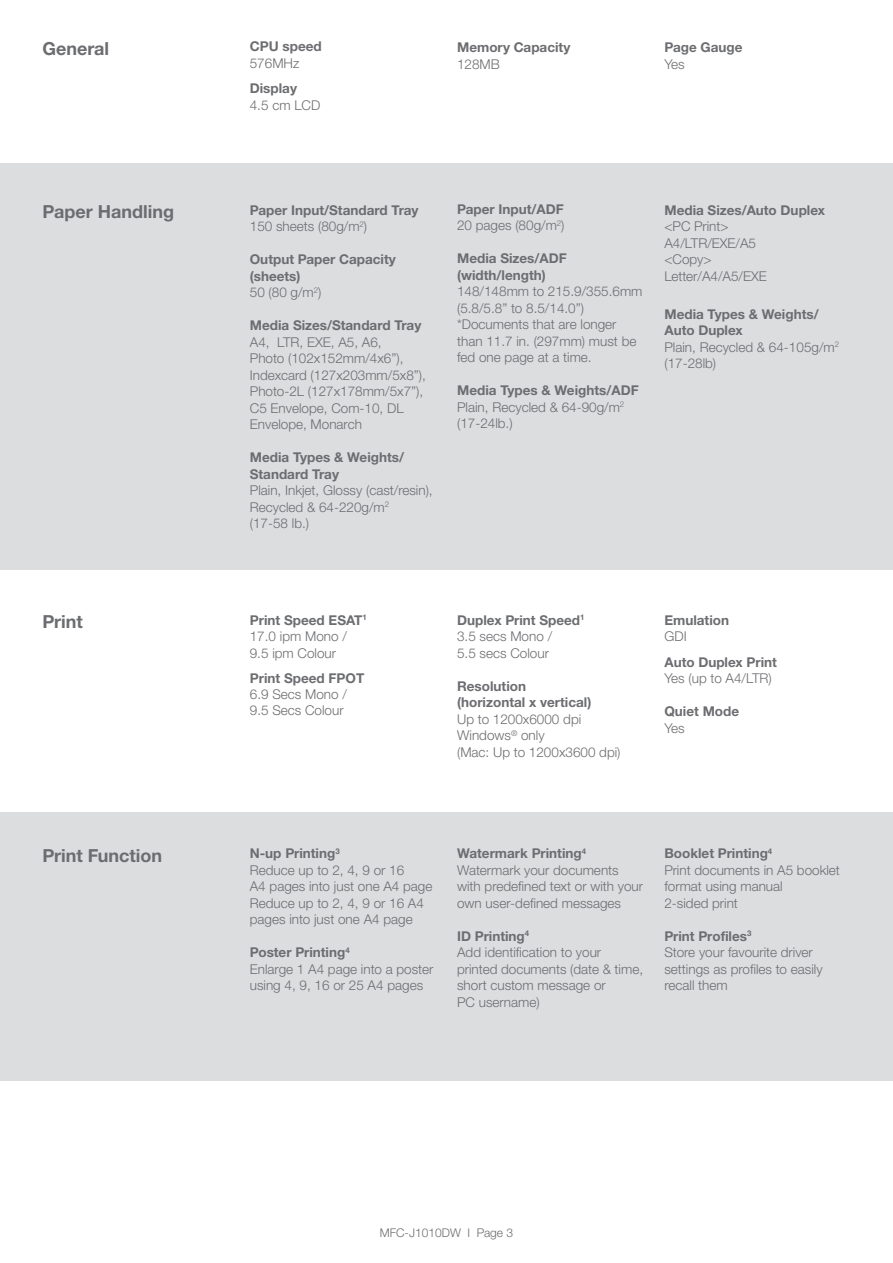
<style>
.page{position:relative;width:893px;height:1263px;background:#fff}
.page>*{position:absolute;margin:0;border:0;box-sizing:border-box;transform-origin:0 0}
.t1{font:700 18px "Helvetica Neue LTW1 G";color:#6c6d70}
.t2{font:300 13.5px/16.5px "Helvetica Neue LTW1 G";color:#6c6d70}
.t3{font:700 13.5px/16.5px "Helvetica Neue LTW1 G";color:#6c6d70}
.t4{font:300 12px "Helvetica Neue LTW1 G";color:#6c6d70}
.s1{font-weight:300}
.s2{font-weight:700}
</style>
<div class="page">
<div style="left:0;top:163px;width:893px;height:407px;background:#dcdddf"></div>
<div style="left:0;top:812px;width:893px;height:268px;background:#dcdddf"></div>
<h1 class="t1" style="left:43px;top:38px;width:68px">General</h1>
<p class="t3" style="left:250px;top:38px;width:74px">CPU speed</p>
<p class="t2" style="left:250px;top:54px;width:51px">576MHz</p>
<p class="t3" style="left:250px;top:80px;width:49px">Display</p>
<p class="t2" style="left:250px;top:96px;width:72px">4.5 cm LCD</p>
<p class="t3" style="left:457px;top:39px;width:115px">Memory Capacity</p>
<p class="t2" style="left:457px;top:56px;width:44px">128MB</p>
<p class="t3" style="left:664px;top:39px;width:80px">Page Gauge</p>
<p class="t2" style="left:664px;top:56px;width:22px">Yes</p>
<h1 class="t1" style="left:43px;top:200px;width:133px">Paper Handling</h1>
<p class="t3" style="left:250px;top:202px;width:170px">Paper Input/Standard Tray<br><span class="s1">150 sheets (80g/m</span><sup>2</sup><span class="s1">)</span></p>
<p class="t3" style="left:250px;top:251px;width:148px">Output Paper Capacity (sheets)<br><span class="s1">50 (80 g/m</span><sup>2</sup><span class="s1">)</span></p>
<p class="t3" style="left:250px;top:317px;width:173px">Media Sizes/Standard Tray</p>
<p class="t2" style="left:250px;top:334px;width:178px">A4, LTR, EXE, A5, A6,<br>Photo (102x152mm/4x6”),<br>Indexcard (127x203mm/5x8”),<br>Photo-2L (127x178mm/5x7”),<br>C5 Envelope, Com-10, DL<br>Envelope, Monarch</p>
<p class="t3" style="left:250px;top:449px;width:156px">Media Types &amp; Weights/<br>Standard Tray</p>
<p class="t2" style="left:250px;top:482px;width:184px">Plain, Inkjet, Glossy (cast/resin),<br>Recycled &amp; 64-220g/m<sup>2<br></sup>(17-58 lb.)</p>
<p class="t3" style="left:457px;top:201px;width:109px">Paper Input/ADF<br><span class="s1">20 pages (80g/m</span><sup>2</sup><span class="s1">)</span></p>
<p class="t3" style="left:457px;top:250px;width:111px">Media Sizes/ADF (width/length)</p>
<p class="t2" style="left:457px;top:283px;width:187px">148/148mm to 215.9/355.6mm (5.8/5.8” to 8.5/14.0”) *Documents that are longer than 11.7 in. (297mm) must be fed one page at a time.</p>
<p class="t2" style="left:457px;top:382px;width:183px"><span class="s2">Media Types &amp; Weights/ADF<br></span>Plain, Recycled &amp; 64-90g/m<sup>2 </sup>(17-24lb.)</p>
<p class="t3" style="left:664px;top:202px;width:162px">Media Sizes/Auto Duplex</p>
<p class="t2" style="left:664px;top:218px;width:104px">&lt;PC Print&gt;<br>A4/LTR/EXE/A5 &lt;Copy&gt;<br>Letter/A4/A5/EXE</p>
<p class="t2" style="left:664px;top:306px;width:176px"><span class="s2">Media Types &amp; Weights/<br>Auto Duplex<br></span>Plain, Recycled &amp; 64-105g/m<sup>2 </sup>(17-28lb)</p>
<h1 class="t1" style="left:43px;top:611px;width:42px">Print</h1>
<p class="t2" style="left:250px;top:612px;width:118px"><span class="s2">Print Speed ESAT</span><sup>1<br></sup>17.0 ipm Mono /<br>9.5 ipm Colour</p>
<p class="t3" style="left:250px;top:670px;width:116px">Print Speed FPOT</p>
<p class="t2" style="left:250px;top:686px;width:99px;line-height:15.9px">6.9 Secs Mono /<br>9.5 Secs Colour</p>
<p class="t2" style="left:457px;top:612px;width:129px"><span class="s2">Duplex Print Speed</span><sup>1<br></sup>3.5 secs Mono /<br>5.5 secs Colour</p>
<p class="t3" style="left:457px;top:678px;width:136px">Resolution (horizontal x vertical)</p>
<p class="t2" style="left:457px;top:710px;width:165px">Up to 1200x6000 dpi<br>Windows<sup>®</sup> only<br>(Mac: Up to 1200x3600 dpi)</p>
<p class="t3" style="left:664px;top:612px;width:66px">Emulation</p>
<p class="t2" style="left:664px;top:628px;width:24px">GDI</p>
<p class="t3" style="left:664px;top:654px;width:114px">Auto Duplex Print</p>
<p class="t2" style="left:664px;top:670px;width:109px">Yes (up to A4/LTR)</p>
<p class="t3" style="left:664px;top:703px;width:76px">Quiet Mode</p>
<p class="t2" style="left:664px;top:720px;width:22px">Yes</p>
<h1 class="t1" style="left:43px;top:844px;width:121px">Print Function</h1>
<p class="t2" style="left:250px;top:845px;width:184px"><span class="s2">N-up Printing</span><sup>3<br></sup>Reduce up to 2, 4, 9 or 16<br>A4 pages into just one A4 page<br>Reduce up to 2, 4, 9 or 16 A4 pages into just one A4 page</p>
<p class="t2" style="left:250px;top:944px;width:185px"><span class="s2">Poster Printing</span><sup>4<br></sup>Enlarge 1 A4 page into a poster using 4, 9, 16 or 25 A4 pages</p>
<p class="t2" style="left:457px;top:845px;width:188px"><span class="s2">Watermark Printing</span><sup>4<br></sup>Watermark your documents with predefined text or with your own user-defined messages</p>
<p class="t2" style="left:457px;top:928px;width:188px"><span class="s2">ID Printing</span><sup>4<br></sup>Add identification to your printed documents (date &amp; time, short custom message or<br>PC username)</p>
<p class="t2" style="left:664px;top:845px;width:177px"><span class="s2">Booklet Printing</span><sup>4<br></sup>Print documents in A5 booklet format using manual<br>2-sided print</p>
<p class="t2" style="left:664px;top:928px;width:160px"><span class="s2">Print Profiles</span><sup>3<br></sup>Store your favourite driver settings as profiles to easily recall them</p>
<p class="t4" style="left:380px;top:1226px;width:135px">MFC-J1010DW I Page 3</p>
</div>
